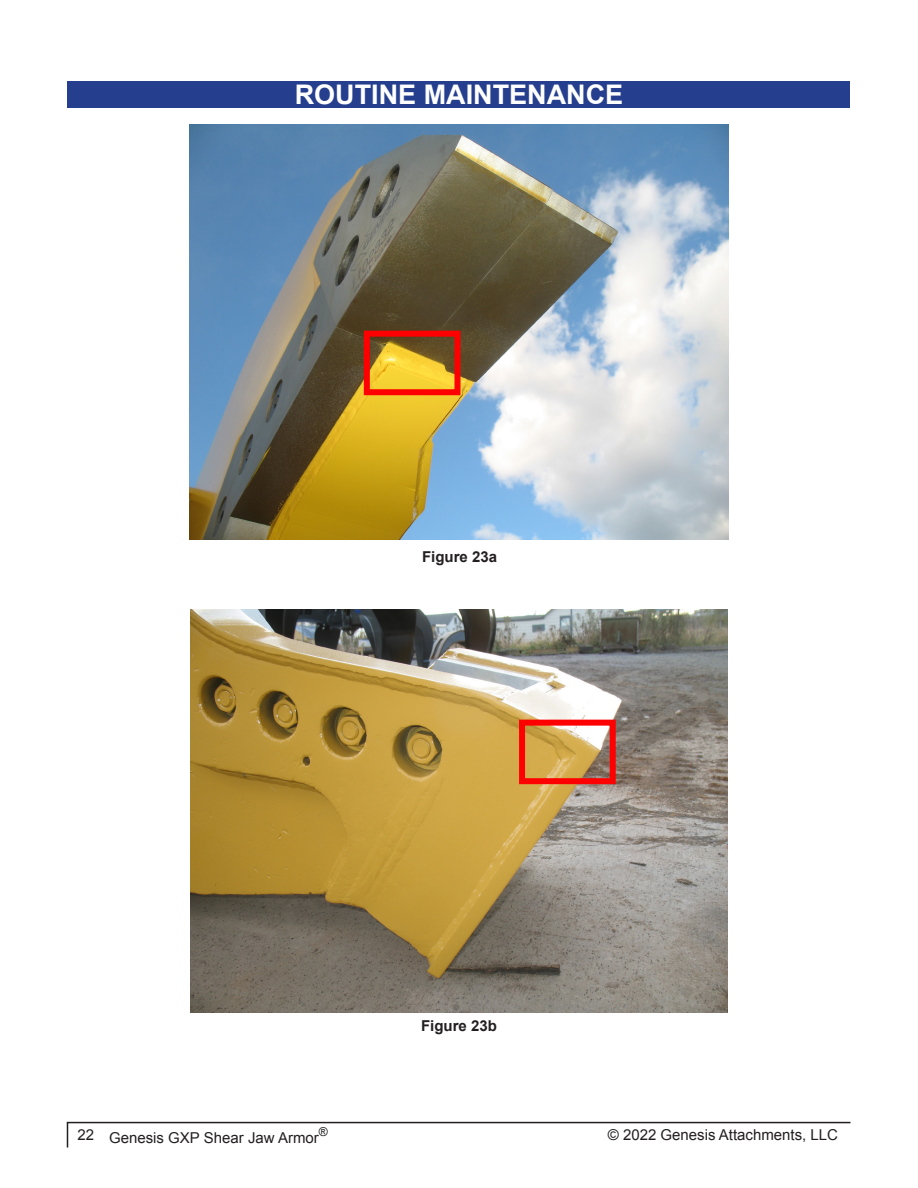
<style>
.page{position:relative;width:918px;height:1188px;background:#fff}
.page>*{position:absolute;margin:0;border:0;box-sizing:border-box;transform-origin:0 0}
.Dupe_Section_Heading{font:700 27px "Arial";color:#fff}
.t1{font:15px "Arial";color:#231f20}
.t2{font:700 15px "Arial";color:#231f20}
.t3{font:12.3px "Arial";color:#231f20}
</style>
<div class="page">
<svg style="left:67px;top:1123px;width:1px;height:25px"></svg>
<hr style="left:67px;top:1122px;width:783px;height:1px;background:#231f20">
<div style="left:68px;top:81px;width:782px;height:27px;background:#253f8e"></div>
<img style="left:190px;top:124px;width:538px;height:416px">
<img style="left:190px;top:610px;width:538px;height:403px">
<div style="left:364px;top:331px;width:96px;height:64px;border:6px solid #f00"></div>
<div style="left:519px;top:720px;width:97px;height:64px;border:6px solid #f00"></div>
<p class="Dupe_Section_Heading" style="left:295px;top:77px;width:330px">ROUTINE MAINTENANCE</p>
<p class="t2" style="left:422px;top:547px;width:77px">Figure 23a</p>
<p class="t2" style="left:421px;top:1016px;width:77px">Figure 23b</p>
<p class="t1" style="left:77px;top:1128px;width:243px">22 Genesis GXP Shear Jaw Armor</p>
<p class="t3" style="left:319px;top:1123px;width:11px">®</p>
<p class="t1" style="left:608px;top:1125px;width:232px">© 2022 Genesis Attachments, LLC</p>
</div>
